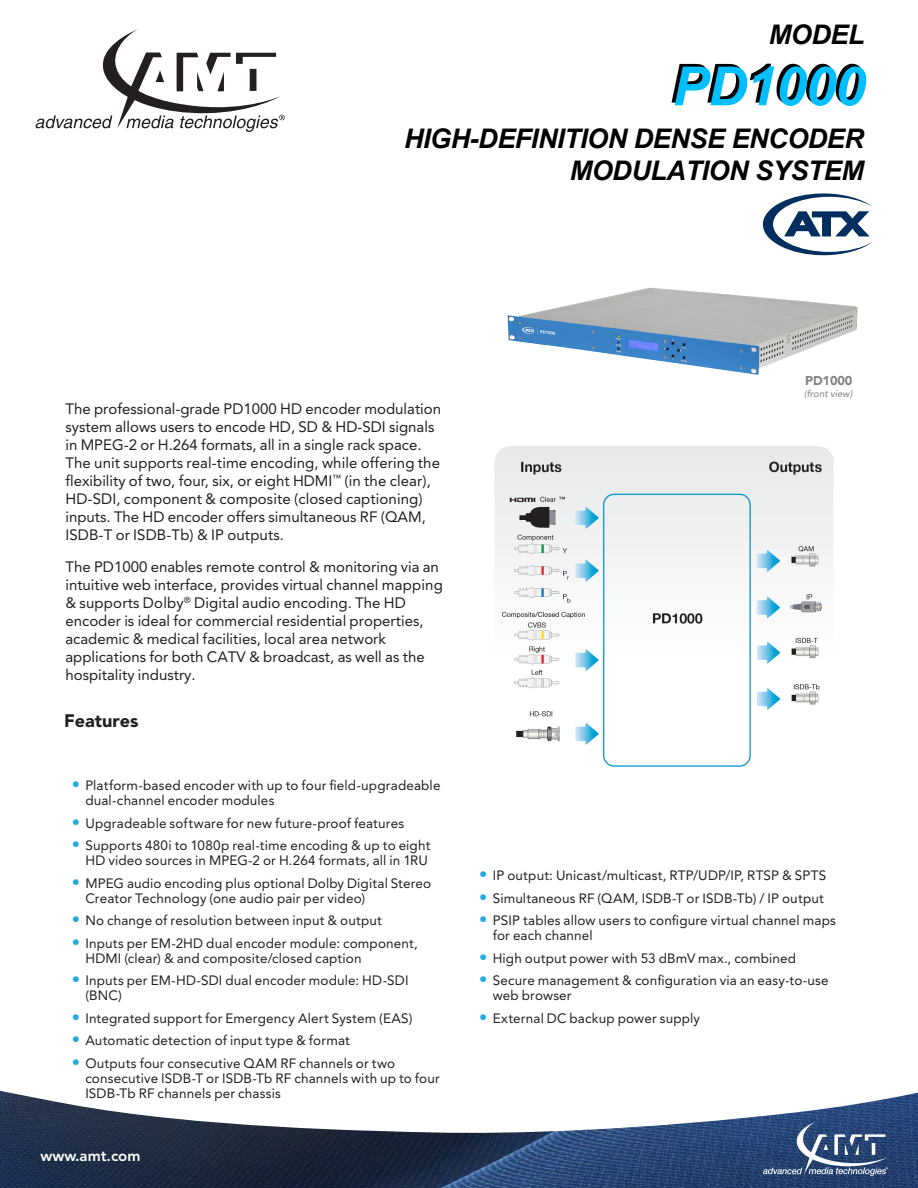
<style>
.page{position:relative;width:918px;height:1188px;background:#fff}
.page>*{position:absolute;margin:0;border:0;box-sizing:border-box;transform-origin:0 0}
.t1{font:italic 700 54px "Arial";letter-spacing:-.01em;color:#000}
.t2{font:italic 700 27px/32.4px "Arial";letter-spacing:-.015em;color:#000;text-align:right}
.Product_Party_Type{font:900 18px "Avenir LT Pro";color:#231f20}
.Product_Party_Type-2{font:15px/18px "Avenir LT Pro";color:#231f20}
.t3{font:800 15px "Avenir";color:#fff}
.t4{font:13.5px/15px "Avenir LT Pro";letter-spacing:.01em;color:#231f20}
.Caption_heading{font:900 12.75px "Avenir LT Pro";letter-spacing:-.01em;color:#808285}
.Caption_description{font:italic 9.75px "Avenir LT Pro";color:#808285}
.s1{font-size:16.5px;color:#24aae1}
</style>
<div class="page">
<img style="left:508px;top:288px;width:350px;height:87px">
<img style="left:494px;top:446px;width:340px;height:321px">
<svg style="left:763px;top:193px;width:110px;height:62px"></svg>
<svg style="left:36px;top:29px;width:249px;height:103px"></svg>
<img style="left:0;top:1090px;width:918px;height:98px">
<img style="left:764px;top:1123px;width:124px;height:52px">
<h2 class="t2" style="left:769px;top:19px;width:97px">MODEL</h2>
<h1 class="t1" style="left:669px;top:48px;width:194px">PD1000</h1>
<h2 class="t2" style="left:404px;top:123px;width:461px">HIGH-DEFINITION DENSE ENCODER<br>MODULATION SYSTEM</h2>
<p class="Product_Party_Type-2" style="left:65px;top:400px;width:377px">The professional-grade PD1000 HD encoder modulation system allows users to encode HD, SD &amp; HD-SDI signals in MPEG-2 or H.264 formats, all in a single rack space.<br>The unit supports real-time encoding, while offering the flexibility of two, four, six, or eight HDMI<sup>™</sup> (in the clear), HD-SDI, component &amp; composite (closed captioning) inputs. The HD encoder offers simultaneous RF (QAM, ISDB-T or ISDB-Tb) &amp; IP outputs.</p>
<p class="Product_Party_Type-2" style="left:65px;top:557px;width:379px">The PD1000 enables remote control &amp; monitoring via an intuitive web interface, provides virtual channel mapping &amp; supports Dolby<sup>®</sup> Digital audio encoding. The HD encoder is ideal for commercial residential properties, academic &amp; medical facilities, local area network applications for both CATV &amp; broadcast, as well as the hospitality industry.</p>
<p class="Product_Party_Type" style="left:64px;top:710px;width:76px">Features</p>
<p class="t4" style="left:85px;top:778px;width:357px;text-indent:-14px"><span class="s1">•</span> Platform-based encoder with up to four field-upgradeable dual-channel encoder modules</p>
<p class="t4" style="left:72px;top:816px;width:334px"><span class="s1">•</span> Upgradeable software for new future-proof features</p>
<p class="t4" style="left:72px;top:838px;width:360px;text-align:right"><span class="s1">•</span> Supports 480i to 1080p real-time encoding &amp; up to eight<br>HD video sources in MPEG-2 or H.264 formats, all in 1RU</p>
<p class="t4" style="left:85px;top:876px;width:347px;text-indent:-14px"><span class="s1">•</span> MPEG audio encoding plus optional Dolby Digital Stereo<br>Creator Technology (one audio pair per video)</p>
<p class="t4" style="left:72px;top:913px;width:312px"><span class="s1">•</span> No change of resolution between input &amp; output</p>
<p class="t4" style="left:85px;top:936px;width:334px;text-indent:-14px"><span class="s1">•</span> Inputs per EM-2HD dual encoder module: component,<br>HDMI (clear) &amp; and composite/closed caption</p>
<p class="t4" style="left:85px;top:973px;width:325px;text-indent:-14px"><span class="s1">•</span> Inputs per EM-HD-SDI dual encoder module: HD-SDI (BNC)</p>
<p class="t4" style="left:72px;top:1011px;width:342px"><span class="s1">•</span> Integrated support for Emergency Alert System (EAS)</p>
<p class="t4" style="left:72px;top:1033px;width:280px"><span class="s1">•</span> Automatic detection of input type &amp; format</p>
<p class="t4" style="left:85px;top:1056px;width:356px;text-indent:-14px"><span class="s1">•</span> Outputs four consecutive QAM RF channels or two consecutive ISDB-T or ISDB-Tb RF channels with up to four<br>ISDB-Tb RF channels per chassis</p>
<p class="t3" style="left:41px;top:1147px;width:101px">www.amt.com</p>
<p class="Caption_heading" style="left:805px;top:373px;width:49px">PD1000</p>
<p class="Caption_description" style="left:804px;top:387px;width:50px">(front view)</p>
<p class="t4" style="left:479px;top:868px;width:348px"><span class="s1">•</span> IP output: Unicast/multicast, RTP/UDP/IP, RTSP &amp; SPTS</p>
<p class="t4" style="left:479px;top:891px;width:346px"><span class="s1">•</span> Simultaneous RF (QAM, ISDB-T or ISDB-Tb) / IP output</p>
<p class="t4" style="left:493px;top:913px;width:345px;text-indent:-14px"><span class="s1">•</span> PSIP tables allow users to configure virtual channel maps for each channel</p>
<p class="t4" style="left:479px;top:951px;width:318px"><span class="s1">•</span> High output power with 53 dBmV max., combined</p>
<p class="t4" style="left:493px;top:973px;width:338px;text-indent:-14px"><span class="s1">•</span> Secure management &amp; configuration via an easy-to-use web browser</p>
<p class="t4" style="left:479px;top:1011px;width:222px"><span class="s1">•</span> External DC backup power supply</p>
</div>
